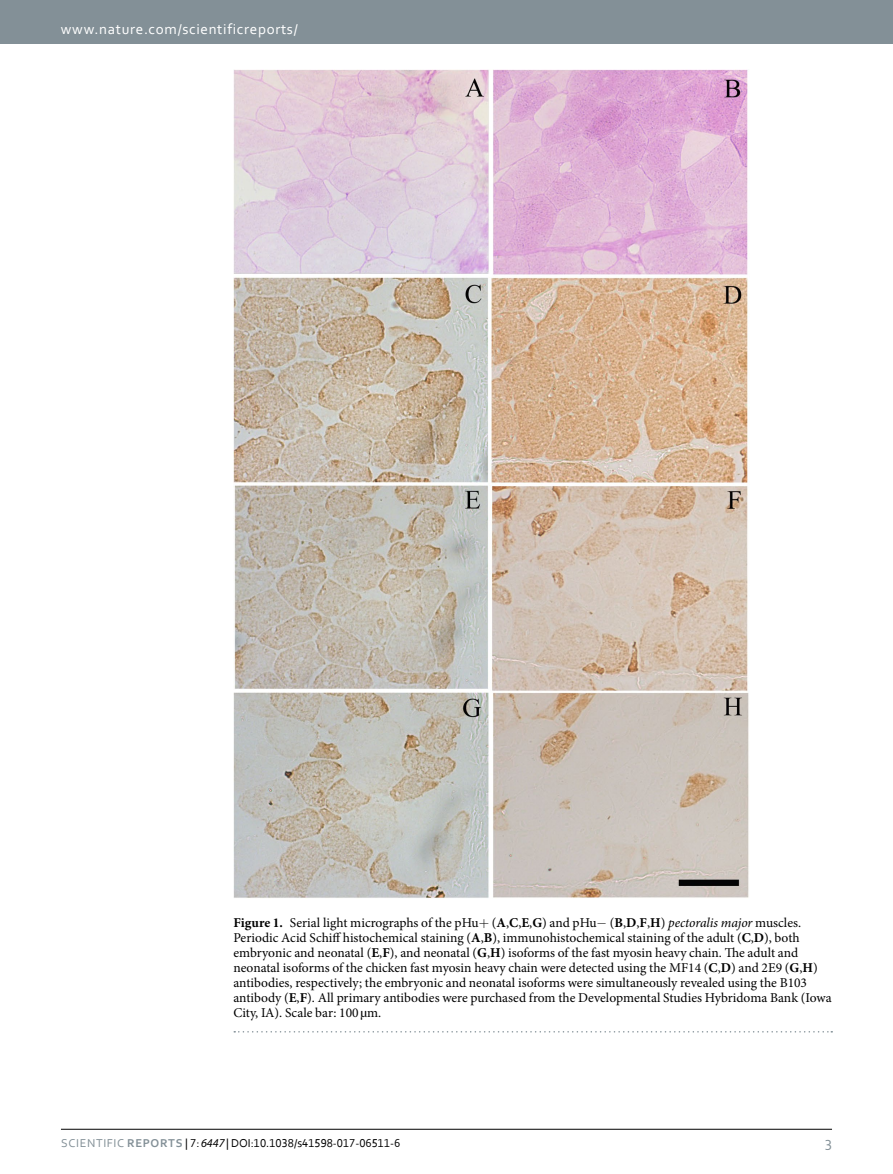
<style>
.page{position:relative;width:893px;height:1174px;background:#fff}
.page>*{position:absolute;margin:0;border:0;box-sizing:border-box;transform-origin:0 0}
.t1{font:15px "Corbel 2";letter-spacing:.045em;color:#fff}
.t2{font:15px "Corbel 2";color:#839097}
.t3{font:13.5px/15px "Minion Pro";color:#000}
.t4{font:12px "Corbel";color:#000}
.s1{font-weight:700}
.s2{font-style:italic}
.s3{font-family:"STIX General"}
.s4{font-family:"Corbel 2";color:#839097}
.s5{font-family:"Corbel Bold 2";color:#839097}
.s6{font-family:"Myriad Pro";font-style:italic}
</style>
<div class="page">
<div style="left:0;top:0;width:893px;height:43px;background:#839097"></div>
<hr style="left:61px;top:1129px;width:771px;height:1px;background:#000">
<img style="left:233px;top:70px;width:516px;height:828px">
<svg style="left:234px;top:1031px;width:598px;height:1px"></svg>
<p class="t1" style="left:61px;top:19px;width:238px">www.nature.com/scientificreports/</p>
<p class="t3" style="left:233px;top:915px;width:600px"><span class="s1">Figure 1.</span> Serial light micrographs of the pHu (<span class="s1">A</span>,<span class="s1">C</span>,<span class="s1">E</span>,<span class="s1">G</span>) and pHu− (<span class="s1">B</span>,<span class="s1">D</span>,<span class="s1">F</span>,<span class="s1">H</span>) <span class="s2">pectoralis major</span> muscles.<br>Periodic Acid Schiff histochemical staining (<span class="s1">A</span>,<span class="s1">B</span>), immunohistochemical staining of the adult (<span class="s1">C</span>,<span class="s1">D</span>), both embryonic and neonatal (<span class="s1">E</span>,<span class="s1">F</span>), and neonatal (<span class="s1">G</span>,<span class="s1">H</span>) isoforms of the fast myosin heavy chain. The adult and neonatal isoforms of the chicken fast myosin heavy chain were detected using the MF14 (<span class="s1">C</span>,<span class="s1">D</span>) and 2E9 (<span class="s1">G</span>,<span class="s1">H</span>) antibodies, respectively; the embryonic and neonatal isoforms were simultaneously revealed using the B103 antibody (<span class="s1">E</span>,<span class="s1">F</span>). All primary antibodies were purchased from the Developmental Studies Hybridoma Bank (Iowa City, IA). Scale bar: 100 <span class="s3">µ</span>m.</p>
<p class="t4" style="left:61px;top:1135px;width:341px"><span class="s4">Scientific</span> <span class="s5">REPOrTS</span> | 7: <span class="s6">6447</span> | DOI:10.1038/s41598-017-06511-6</p>
<p class="t2" style="left:825px;top:1132px;width:8px">3</p>
</div>
